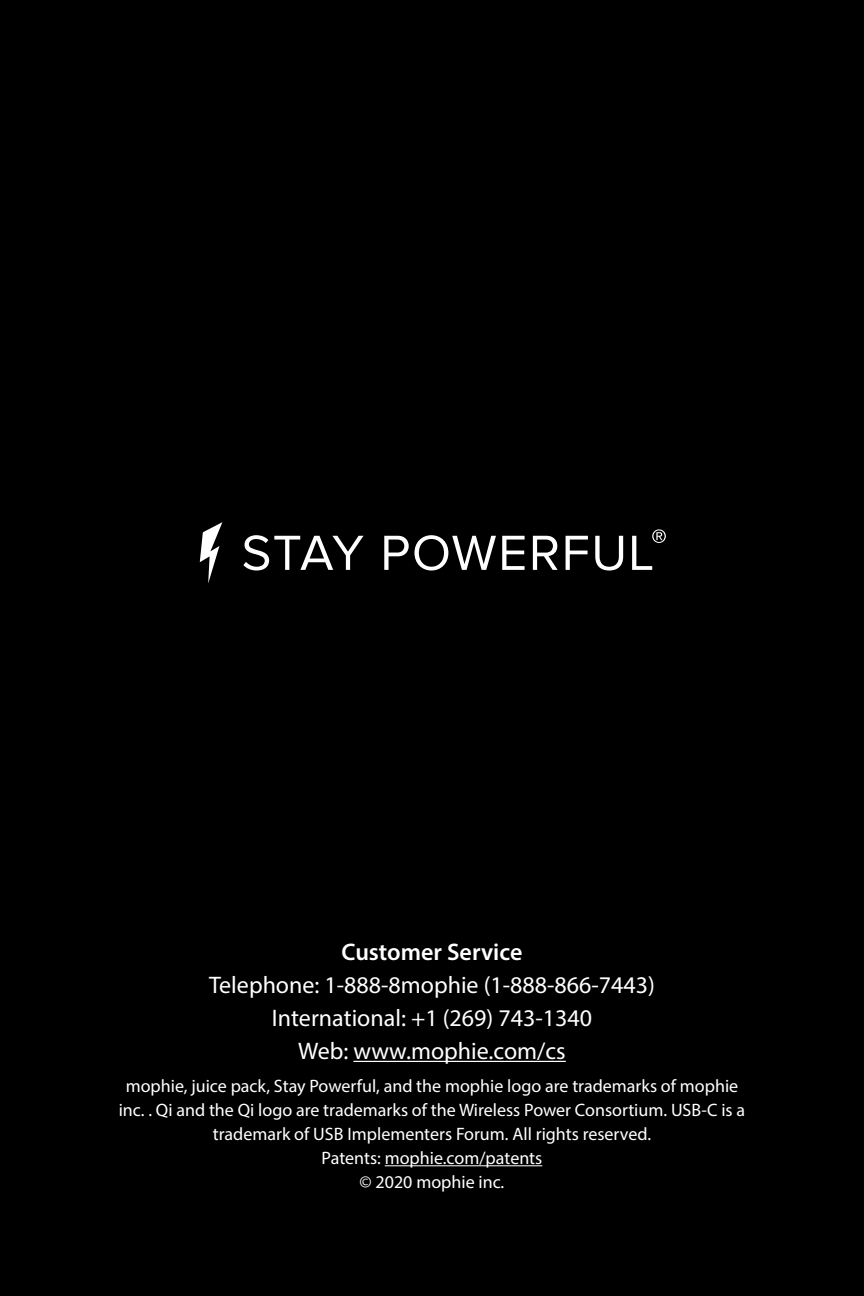
<style>
.page{position:relative;width:864px;height:1296px;background:#000}
.page>*{position:absolute;margin:0;border:0;box-sizing:border-box;transform-origin:0 0}
.t1{font:24px/33px "Myriad Pro";color:#fff;text-align:center}
.t2{font:600 24px "Myriad Pro";color:#fff}
.t3{font:18px/24px "Myriad Pro";color:#fff;text-align:center}
</style>
<div class="page">
<hr style="left:353px;top:1061px;width:213px;height:1px;background:#fff">
<hr style="left:385px;top:1165px;width:157px;height:1px;background:#fff">
<svg style="left:200px;top:522px;width:466px;height:61px"></svg>
<h1 class="t2" style="left:342px;top:937px;width:182px">Customer Service</h1>
<h1 class="t1" style="left:209px;top:968px;width:447px">Telephone: 1-888-8mophie (1-888-866-7443)<br>International: +1 (269) 743-1340<br>Web: www.mophie.com/cs</h1>
<p class="t3" style="left:119px;top:1074px;width:628px">mophie, juice pack, Stay Powerful, and the mophie logo are trademarks of mophie inc. . Qi and the Qi logo are trademarks of the Wireless Power Consortium. USB-C is a trademark of USB Implementers Forum. All rights reserved.<br>Patents: mophie.com/patents<br>© 2020 mophie inc.</p>
</div>
